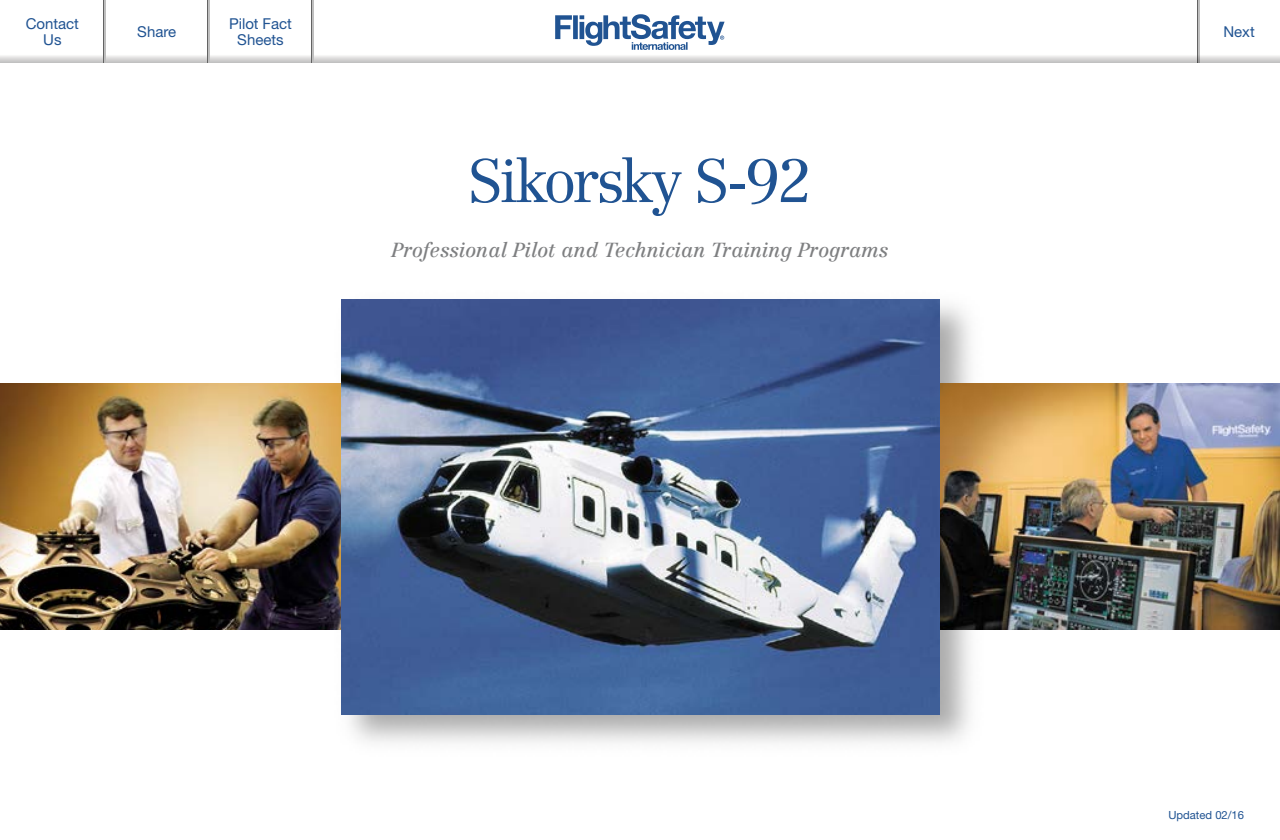
<style>
.page{position:relative;width:1280px;height:840px;background:#fff}
.page>*{position:absolute;margin:0;border:0;box-sizing:border-box;transform-origin:0 0}
.t1{font:300 60px "Centennial";letter-spacing:-.055em;color:#205392}
.t2{font:italic 20px "Centennial";color:#7e7f81}
.t3{font:15px/16.2px "Helvetica Neue";color:#205392;text-align:center}
.t4{font:11.25px "Helvetica Neue";color:#205392}
</style>
<div class="page">
<hr style="left:1197px;top:0;width:1px;height:62px;background:#636363">
<hr style="left:1198px;top:0;width:2px;height:62px;background:#bfbfbf">
<svg style="left:555px;top:14px;width:170px;height:36px"></svg>
<svg style="left:0;top:54px;width:1280px;height:8px"></svg>
<hr style="left:104px;top:0;width:1px;height:62px;background:#636363">
<hr style="left:105px;top:0;width:1px;height:62px;background:#bfbfbf">
<hr style="left:207px;top:0;width:2px;height:62px;background:#636363">
<hr style="left:209px;top:0;width:1px;height:62px;background:#bfbfbf">
<hr style="left:311px;top:0;width:1px;height:62px;background:#636363">
<hr style="left:312px;top:0;width:2px;height:62px;background:#bfbfbf">
<img style="left:298px;top:299px;width:722px;height:444px">
<img style="left:939px;top:384px;width:341px;height:246px">
<img style="left:0;top:384px;width:342px;height:246px">
<img style="left:342px;top:299px;width:597px;height:415px">
<p class="t3" style="left:26px;top:15px;width:55px">Contact<br>Us</p>
<p class="t3" style="left:137px;top:23px;width:40px">Share</p>
<p class="t3" style="left:229px;top:15px;width:64px">Pilot Fact<br>Sheets</p>
<p class="t3" style="left:1223px;top:23px;width:33px">Next</p>
<h1 class="t1" style="left:468px;top:145px;width:345px">Sikorsky S-92</h1>
<p class="t2" style="left:392px;top:238px;width:498px">Professional Pilot and Technician Training Programs</p>
<p class="t4" style="left:1168px;top:808px;width:77px">Updated 02/16</p>
</div>
